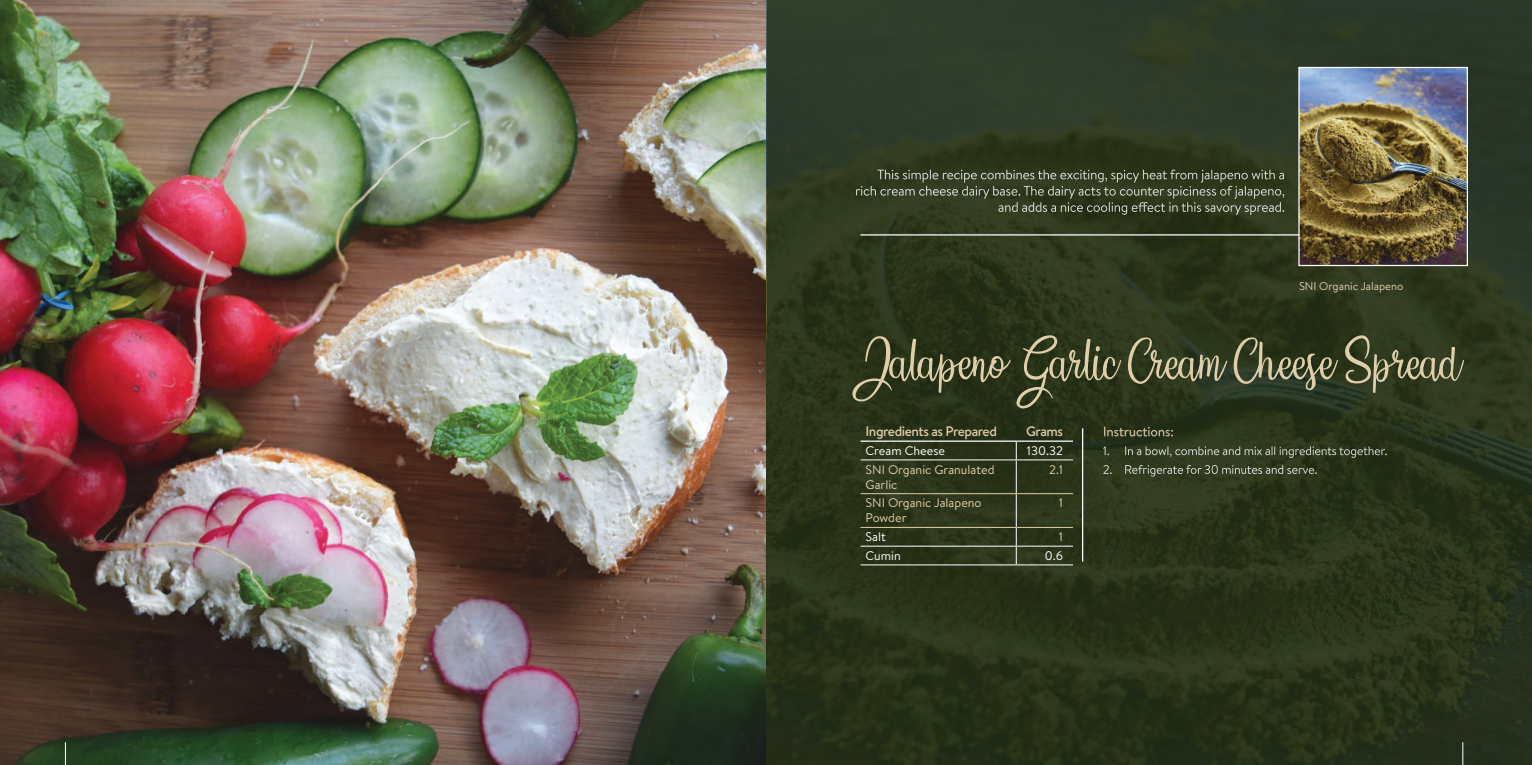
<style>
.page{position:relative;width:1532px;height:765px;background:#fff}
.page>*{position:absolute;margin:0;border:0;box-sizing:border-box;transform-origin:0 0}
.t1{font:500 13.75px "Brandon Text";letter-spacing:-.035em;color:#dfceaa}
.t2{font:12.5px/15px "Brandon Text";color:#dfceaa}
.t3{font:12.5px "Brandon Text";color:#fff}
.t4{font:11.25px "Brandon Text";color:#dfceaa}
</style>
<div class="page">
<img style="left:0;top:0;width:766px;height:765px">
<img style="left:766px;top:0;width:638px;height:170px">
<img style="left:1404px;top:0;width:127px;height:765px">
<img style="left:766px;top:170px;width:212px;height:510px">
<img style="left:978px;top:183px;width:213px;height:497px">
<img style="left:1191px;top:170px;width:213px;height:510px">
<img style="left:766px;top:680px;width:638px;height:85px">
<svg style="left:852px;top:335px;width:612px;height:73px;background:#42492e"></svg>
<svg style="left:1015px;top:442px;width:1px;height:17px"></svg>
<hr style="left:860px;top:459px;width:156px;height:1px;background:#fff">
<hr style="left:1016px;top:459px;width:57px;height:1px;background:#fff">
<hr style="left:1015px;top:460px;width:1px;height:33px;background:#fff">
<hr style="left:1015px;top:494px;width:1px;height:33px;background:#fff">
<hr style="left:860px;top:546px;width:156px;height:1px;background:#fff">
<hr style="left:1016px;top:546px;width:57px;height:1px;background:#fff">
<svg style="left:1015px;top:528px;width:1px;height:36px"></svg>
<hr style="left:860px;top:564px;width:156px;height:1px;background:#fff">
<hr style="left:1016px;top:564px;width:57px;height:1px;background:#fff">
<hr style="left:860px;top:441px;width:156px;height:1px;background:#fff">
<hr style="left:1016px;top:441px;width:57px;height:1px;background:#fff">
<hr style="left:860px;top:493px;width:156px;height:1px;background:#dfceaa">
<hr style="left:1016px;top:493px;width:57px;height:1px;background:#dfceaa">
<hr style="left:860px;top:527px;width:156px;height:1px;background:#dfceaa">
<hr style="left:1016px;top:527px;width:57px;height:1px;background:#dfceaa">
<img style="left:1104px;top:427px;width:69px;height:10px">
<img style="left:1103px;top:446px;width:284px;height:12px">
<img style="left:1103px;top:465px;width:213px;height:12px">
<hr style="left:1082px;top:428px;width:1px;height:134px;background:#fff">
<img style="left:877px;top:170px;width:408px;height:13px">
<img style="left:856px;top:186px;width:429px;height:13px">
<img style="left:998px;top:202px;width:286px;height:13px">
<hr style="left:860px;top:234px;width:597px;height:2px;background:#fff">
<img style="left:1300px;top:69px;width:165px;height:195px">
<div style="left:1298px;top:67px;width:169px;height:199px;border:1px solid #fff"></div>
<svg style="left:65px;top:742px;width:1px;height:23px"></svg>
<svg style="left:1462px;top:742px;width:1px;height:23px"></svg>
<p class="t1" style="left:865px;top:422px;width:133px">Ingredients as Prepared</p>
<p class="t1" style="left:1026px;top:422px;width:39px">grams</p>
<p class="t3" style="left:865px;top:442px;width:81px">cream cheese</p>
<p class="t3" style="left:1026px;top:442px;width:38px">130.32</p>
<p class="t2" style="left:865px;top:461px;width:131px">SnI organic Granulated<br>Garlic</p>
<p class="t2" style="left:1049px;top:461px;width:15px">2.1</p>
<p class="t2" style="left:865px;top:495px;width:118px">SnI organic Jalapeno<br>Powder</p>
<p class="t2" style="left:1059px;top:495px;width:6px">1</p>
<p class="t3" style="left:865px;top:528px;width:22px">Salt</p>
<p class="t2" style="left:1059px;top:529px;width:6px">1</p>
<p class="t3" style="left:865px;top:547px;width:37px">cumin</p>
<p class="t3" style="left:1044px;top:547px;width:20px">0.6</p>
<p class="t4" style="left:1299px;top:278px;width:106px">SnI organic Jalapeno</p>
</div>
